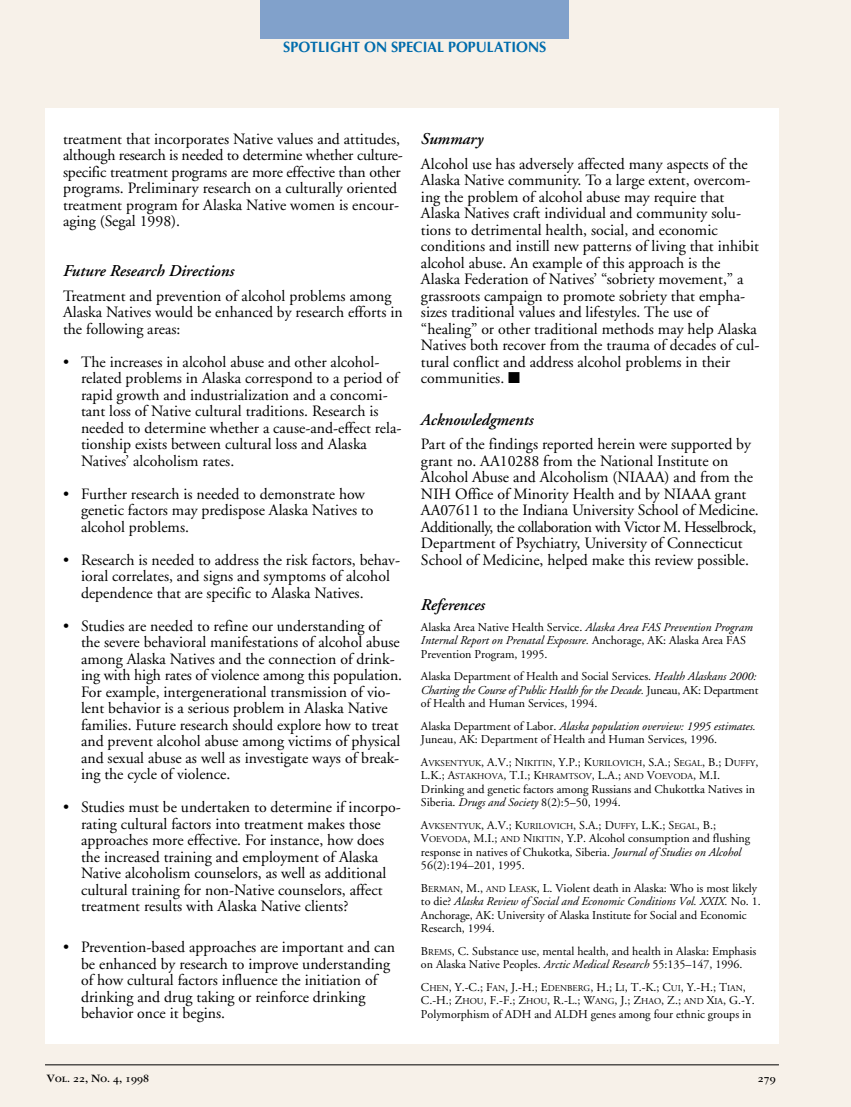
<style>
.page{position:relative;width:851px;height:1107px;background:#fff}
.page>*{position:absolute;margin:0;border:0;box-sizing:border-box;transform-origin:0 0}
.t1{font:italic 600 16.5px "Adobe Garamond";color:#000}
.t2{font:15.75px/16.5px "Adobe Garamond";color:#000}
.t3{font:700 15px "Optima";color:#006cac;scale:.95 1}
.t4{font:12px/13.5px "Adobe Garamond";color:#000}
.t5{font:12px "Garamond Three Bold SC";color:#000}
.t6{font:9px "Adobe Garamond";color:#000}
.s1{font-style:italic}
.s2{font-size:12px}
.s3{font-size:9px}
</style>
<div class="page">
<div style="left:0;top:0;width:850px;height:1107px;background:#f7f1e9"></div>
<div style="left:260px;top:0;width:309px;height:38px;background:#81a1cb"></div>
<hr style="left:45px;top:1064px;width:733px;height:1px;background:#000">
<div style="left:45px;top:108px;width:733px;height:936px;background:#fff"></div>
<p class="t3" style="left:283px;top:40px;width:278px">SPOTLIGHT ON SPECIAL POPULATIONS</p>
<p class="t2" style="left:63px;top:132px;width:341px">treatment that incorporates Native values and attitudes, although research is needed to determine whether culture&shy;specific treatment programs are more effective than other programs. Preliminary research on a culturally oriented treatment program for Alaska Native women is encour&shy;aging (Segal 1998).</p>
<p class="t1" style="left:63px;top:264px;width:173px">Future Research Directions</p>
<p class="t2" style="left:63px;top:289px;width:341px">Treatment and prevention of alcohol problems among<br>Alaska Natives would be enhanced by research efforts in the following areas:</p>
<p class="t2" style="left:81px;top:355px;width:322px;text-indent:-18px">• The increases in alcohol abuse and other alcohol&shy;related problems in Alaska correspond to a period of rapid growth and industrialization and a concomi&shy;tant loss of Native cultural traditions. Research is needed to determine whether a cause-and-effect rela&shy;tionship exists between cultural loss and Alaska Natives’ alcoholism rates.</p>
<p class="t2" style="left:81px;top:487px;width:294px;text-indent:-18px">• Further research is needed to demonstrate how genetic factors may predispose Alaska Natives to alcohol problems.</p>
<p class="t2" style="left:81px;top:553px;width:320px;text-indent:-18px">• Research is needed to address the risk factors, behav&shy;ioral correlates, and signs and symptoms of alcohol dependence that are specific to Alaska Natives.</p>
<p class="t2" style="left:81px;top:619px;width:322px;text-indent:-18px">• Studies are needed to refine our understanding of the severe behavioral manifestations of alcohol abuse among Alaska Natives and the connection of drink&shy;ing with high rates of violence among this population.<br>For example, intergenerational transmission of vio&shy;lent behavior is a serious problem in Alaska Native families. Future research should explore how to treat and prevent alcohol abuse among victims of physical and sexual abuse as well as investigate ways of break&shy;ing the cycle of violence.</p>
<p class="t2" style="left:81px;top:800px;width:321px;text-indent:-18px">• Studies must be undertaken to determine if incorpo&shy;rating cultural factors into treatment makes those approaches more effective. For instance, how does the increased training and employment of Alaska Native alcoholism counselors, as well as additional cultural training for non-Native counselors, affect treatment results with Alaska Native clients?</p>
<p class="t2" style="left:81px;top:941px;width:315px;text-indent:-18px">• Prevention-based approaches are important and can be enhanced by research to improve understanding of how cultural factors influence the initiation of drinking and drug taking or reinforce drinking behavior once it begins.</p>
<p class="t1" style="left:421px;top:132px;width:64px">Summary</p>
<p class="t2" style="left:421px;top:157px;width:340px">Alcohol use has adversely affected many aspects of the Alaska Native community. To a large extent, overcom&shy;ing the problem of alcohol abuse may require that Alaska Natives craft individual and community solu&shy;tions to detrimental health, social, and economic conditions and instill new patterns of living that inhibit alcohol abuse. An example of this approach is the Alaska Federation of Natives’ “sobriety movement,” a grassroots campaign to promote sobriety that empha&shy;sizes traditional values and lifestyles. The use of “healing” or other traditional methods may help Alaska Natives both recover from the trauma of decades of cul&shy;tural conflict and address alcohol problems in their communities. ■</p>
<p class="t1" style="left:421px;top:413px;width:114px">Acknowledgments</p>
<p class="t2" style="left:421px;top:437px;width:339px">Part of the findings reported herein were supported by grant no. AA10288 from the National Institute on Alcohol Abuse and Alcoholism (NIAAA) and from the NIH Office of Minority Health and by NIAAA grant AA07611 to the Indiana University School of Medicine.<br>Additionally, the collaboration with Victor M. Hesselbrock, Department of Psychiatry, University of Connecticut School of Medicine, helped make this review possible.</p>
<p class="t1" style="left:421px;top:599px;width:66px">References</p>
<p class="t4" style="left:421px;top:621px;width:333px">Alaska Area Native Health Service. <span class="s1">Alaska Area FAS Prevention Program<br>Internal Report on Prenatal Exposure.</span> Anchorage, AK: Alaska Area FAS<br>Prevention Program, 1995.</p>
<p class="t4" style="left:421px;top:671px;width:339px">Alaska Department of Health and Social Services. <span class="s1">Health Alaskans 2000:<br>Charting the Course of Public Health for the Decade.</span> Juneau, AK: Department of Health and Human Services, 1994.</p>
<p class="t4" style="left:421px;top:720px;width:336px">Alaska Department of Labor. <span class="s1">Alaska population overview: 1995 estimates.<br></span>Juneau, AK: Department of Health and Human Services, 1996.</p>
<p class="t6" style="left:421px;top:759px;width:339px"><span class="s2">A</span>VKSENTYUK<span class="s2">, A.V.; N</span>IKITIN<span class="s2">, Y.P.; K</span>URILOVICH<span class="s2">, S.A.; S</span>EGAL<span class="s2">, B.; D</span>UFFY<span class="s2">,</span></p>
<p class="t4" style="left:421px;top:770px;width:335px">L.K.; A<span class="s3">STAKHOVA</span>, T.I.; K<span class="s3">HRAMTSOV</span>, L.A.; <span class="s3">AND</span> V<span class="s3">OEVODA</span>, M.I.<br>Drinking and genetic factors among Russians and Chukottka Natives in<br>Siberia. <span class="s1">Drugs and Society</span> 8(2):5–50, 1994.</p>
<p class="t4" style="left:421px;top:819px;width:331px">A<span class="s3">VKSENTYUK</span>, A.V.; K<span class="s3">URILOVICH</span>, S.A.; D<span class="s3">UFFY</span>, L.K.; S<span class="s3">EGAL</span>, B.; V<span class="s3">OEVODA</span>, M.I.; <span class="s3">AND</span> N<span class="s3">IKITIN</span>, Y.P. Alcohol consumption and flushing response in natives of Chukotka, Siberia. <span class="s1">Journal of Studies on Alcohol </span>56(2):194–201, 1995.</p>
<p class="t4" style="left:421px;top:882px;width:341px">B<span class="s3">ERMAN</span>, M., <span class="s3">AND</span> L<span class="s3">EASK</span>, L. Violent death in Alaska: Who is most likely to die? <span class="s1">Alaska Review of Social and Economic Conditions Vol. XXIX.</span> No. 1.<br>Anchorage, AK: University of Alaska Institute for Social and Economic Research, 1994.</p>
<p class="t4" style="left:421px;top:945px;width:337px">B<span class="s3">REMS</span>, C. Substance use, mental health, and health in Alaska: Emphasis on Alaska Native Peoples. <span class="s1">Arctic Medical Research</span> 55:135–147, 1996.</p>
<p class="t4" style="left:421px;top:981px;width:335px">C<span class="s3">HEN</span>, Y.-C.; F<span class="s3">AN</span>, J.-H.; E<span class="s3">DENBERG</span>, H.; L<span class="s3">I</span>, T.-K.; C<span class="s3">UI</span>, Y.-H.; T<span class="s3">IAN</span>,<br>C.-H.; Z<span class="s3">HOU</span>, F.-F.; Z<span class="s3">HOU</span>, R.-L.; W<span class="s3">ANG</span>, J.; Z<span class="s3">HAO</span>, Z.; <span class="s3">AND</span> X<span class="s3">IA</span>, G.-Y.<br>Polymorphism of ADH and ALDH genes among four ethnic groups in</p>
<p class="t5" style="left:46px;top:1074px;width:104px">Vol. 22, No. 4, 1998</p>
<p class="t5" style="left:758px;top:1074px;width:19px">279</p>
</div>
